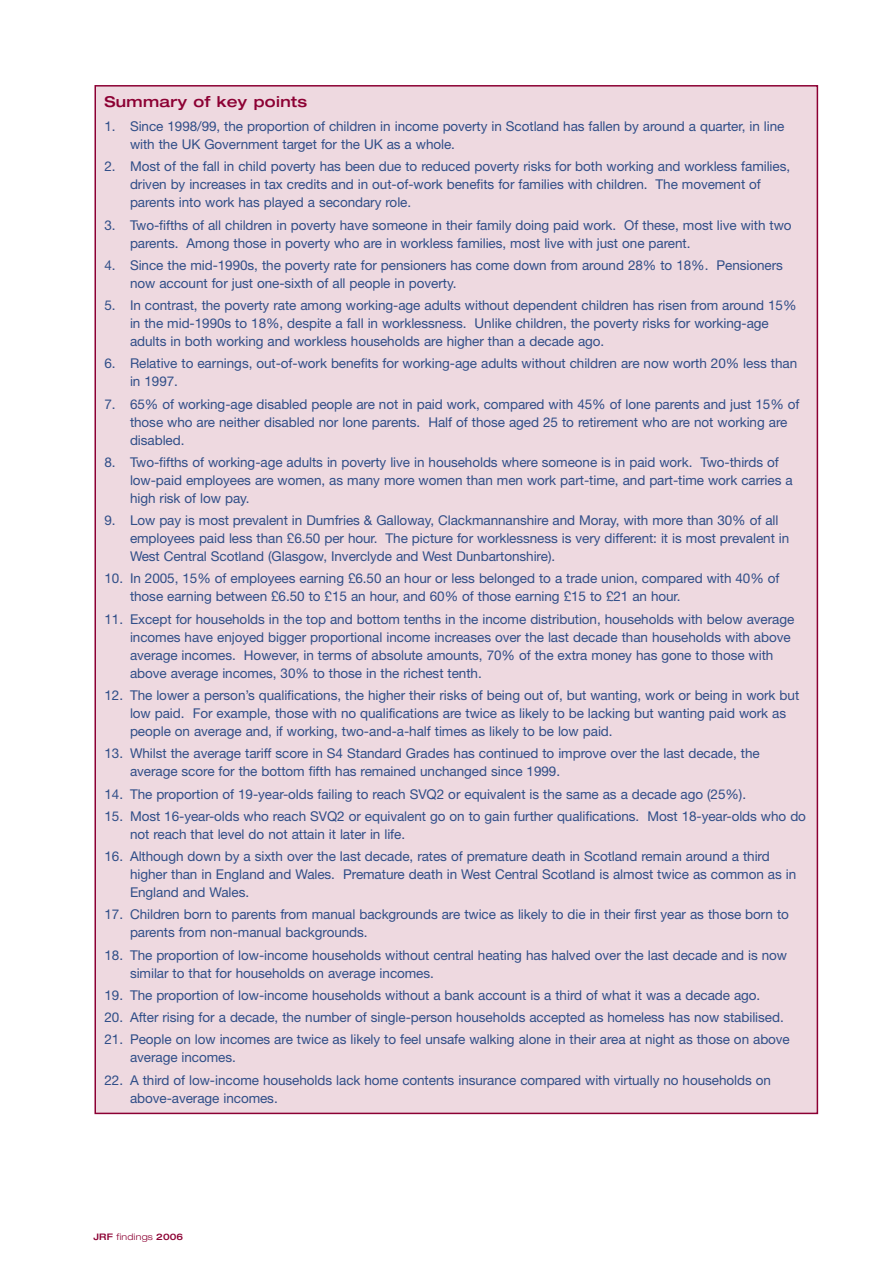
<style>
.page{position:relative;width:893px;height:1263px;background:#fff}
.page>*{position:absolute;margin:0;border:0;box-sizing:border-box;transform-origin:0 0}
.sub_1{font:500 expanded 15px "Helvetica Neue";letter-spacing:.025em;color:#8c0033}
.BODY{font:13.5px/18px "Helvetica Neue";letter-spacing:-.005em;color:#304e88}
.t1{font:300 expanded 9px "Helvetica Neue";letter-spacing:.03em;color:#8c0033}
.s1{font-weight:500}
</style>
<div class="page">
<div style="left:95px;top:86px;width:722px;height:1027px;background:#eed9e0"></div>
<p class="sub_1" style="left:104px;top:92px;width:204px">Summary of key points</p>
<p class="BODY" style="left:130px;top:117px;width:656px;text-indent:-26px">1. Since 1998/99, the proportion of children in income poverty in Scotland has fallen by around a quarter, in line with the UK Government target for the UK as a whole.</p>
<p class="BODY" style="left:130px;top:157px;width:662px;text-indent:-26px">2. Most of the fall in child poverty has been due to reduced poverty risks for both working and workless families, driven by increases in tax credits and in out-of-work benefits for families with children. The movement of parents into work has played a secondary role.</p>
<p class="BODY" style="left:130px;top:216px;width:663px;text-indent:-26px">3. Two-fifths of all children in poverty have someone in their family doing paid work. Of these, most live with two parents. Among those in poverty who are in workless families, most live with just one parent.</p>
<p class="BODY" style="left:130px;top:256px;width:654px;text-indent:-26px">4. Since the mid-1990s, the poverty rate for pensioners has come down from around 28% to 18%. Pensioners now account for just one-sixth of all people in poverty.</p>
<p class="BODY" style="left:130px;top:296px;width:668px;text-indent:-26px">5. In contrast, the poverty rate among working-age adults without dependent children has risen from around 15% in the mid-1990s to 18%, despite a fall in worklessness. Unlike children, the poverty risks for working-age adults in both working and workless households are higher than a decade ago.</p>
<p class="BODY" style="left:130px;top:354px;width:669px;text-indent:-26px">6. Relative to earnings, out-of-work benefits for working-age adults without children are now worth 20% less than in 1997.</p>
<p class="BODY" style="left:130px;top:395px;width:671px;text-indent:-26px">7. 65% of working-age disabled people are not in paid work, compared with 45% of lone parents and just 15% of those who are neither disabled nor lone parents. Half of those aged 25 to retirement who are not working are disabled.</p>
<p class="BODY" style="left:130px;top:453px;width:664px;text-indent:-26px">8. Two-fifths of working-age adults in poverty live in households where someone is in paid work. Two-thirds of low-paid employees are women, as many more women than men work part-time, and part-time work carries a high risk of low pay.</p>
<p class="BODY" style="left:130px;top:511px;width:661px;text-indent:-26px">9. Low pay is most prevalent in Dumfries &amp; Galloway, Clackmannanshire and Moray, with more than 30% of all employees paid less than £6.50 per hour. The picture for worklessness is very different: it is most prevalent in<br>West Central Scotland (Glasgow, Inverclyde and West Dunbartonshire).</p>
<p class="BODY" style="left:130px;top:569px;width:651px;text-indent:-26px">10. In 2005, 15% of employees earning £6.50 an hour or less belonged to a trade union, compared with 40% of those earning between £6.50 to £15 an hour, and 60% of those earning £15 to £21 an hour.</p>
<p class="BODY" style="left:130px;top:610px;width:666px;text-indent:-26px">11. Except for households in the top and bottom tenths in the income distribution, households with below average incomes have enjoyed bigger proportional income increases over the last decade than households with above average incomes. However, in terms of absolute amounts, 70% of the extra money has gone to those with above average incomes, 30% to those in the richest tenth.</p>
<p class="BODY" style="left:130px;top:686px;width:671px;text-indent:-26px">12. The lower a person’s qualifications, the higher their risks of being out of, but wanting, work or being in work but low paid. For example, those with no qualifications are twice as likely to be lacking but wanting paid work as people on average and, if working, two-and-a-half times as likely to be low paid.</p>
<p class="BODY" style="left:130px;top:744px;width:631px;text-indent:-26px">13. Whilst the average tariff score in S4 Standard Grades has continued to improve over the last decade, the average score for the bottom fifth has remained unchanged since 1999.</p>
<p class="BODY" style="left:104px;top:784px;width:643px">14. The proportion of 19-year-olds failing to reach SVQ2 or equivalent is the same as a decade ago (25%).</p>
<p class="BODY" style="left:130px;top:807px;width:677px;text-indent:-26px">15. Most 16-year-olds who reach SVQ2 or equivalent go on to gain further qualifications. Most 18-year-olds who do not reach that level do not attain it later in life.</p>
<p class="BODY" style="left:130px;top:847px;width:668px;text-indent:-26px">16. Although down by a sixth over the last decade, rates of premature death in Scotland remain around a third higher than in England and Wales. Premature death in West Central Scotland is almost twice as common as in<br>England and Wales.</p>
<p class="BODY" style="left:130px;top:905px;width:660px;text-indent:-26px">17. Children born to parents from manual backgrounds are twice as likely to die in their first year as those born to parents from non-manual backgrounds.</p>
<p class="BODY" style="left:130px;top:945px;width:659px;text-indent:-26px">18. The proportion of low-income households without central heating has halved over the last decade and is now similar to that for households on average incomes.</p>
<p class="BODY" style="left:104px;top:986px;width:657px">19. The proportion of low-income households without a bank account is a third of what it was a decade ago.</p>
<p class="BODY" style="left:104px;top:1008px;width:681px">20. After rising for a decade, the number of single-person households accepted as homeless has now stabilised.</p>
<p class="BODY" style="left:130px;top:1030px;width:661px;text-indent:-26px">21. People on low incomes are twice as likely to feel unsafe walking alone in their area at night as those on above average incomes.</p>
<p class="BODY" style="left:130px;top:1070px;width:642px;text-indent:-26px">22. A third of low-income households lack home contents insurance compared with virtually no households on above-average incomes.</p>
<p class="t1" style="left:94px;top:1232px;width:91px"><span class="s1">JRF</span> findings <span class="s1">2006</span></p>
</div>
